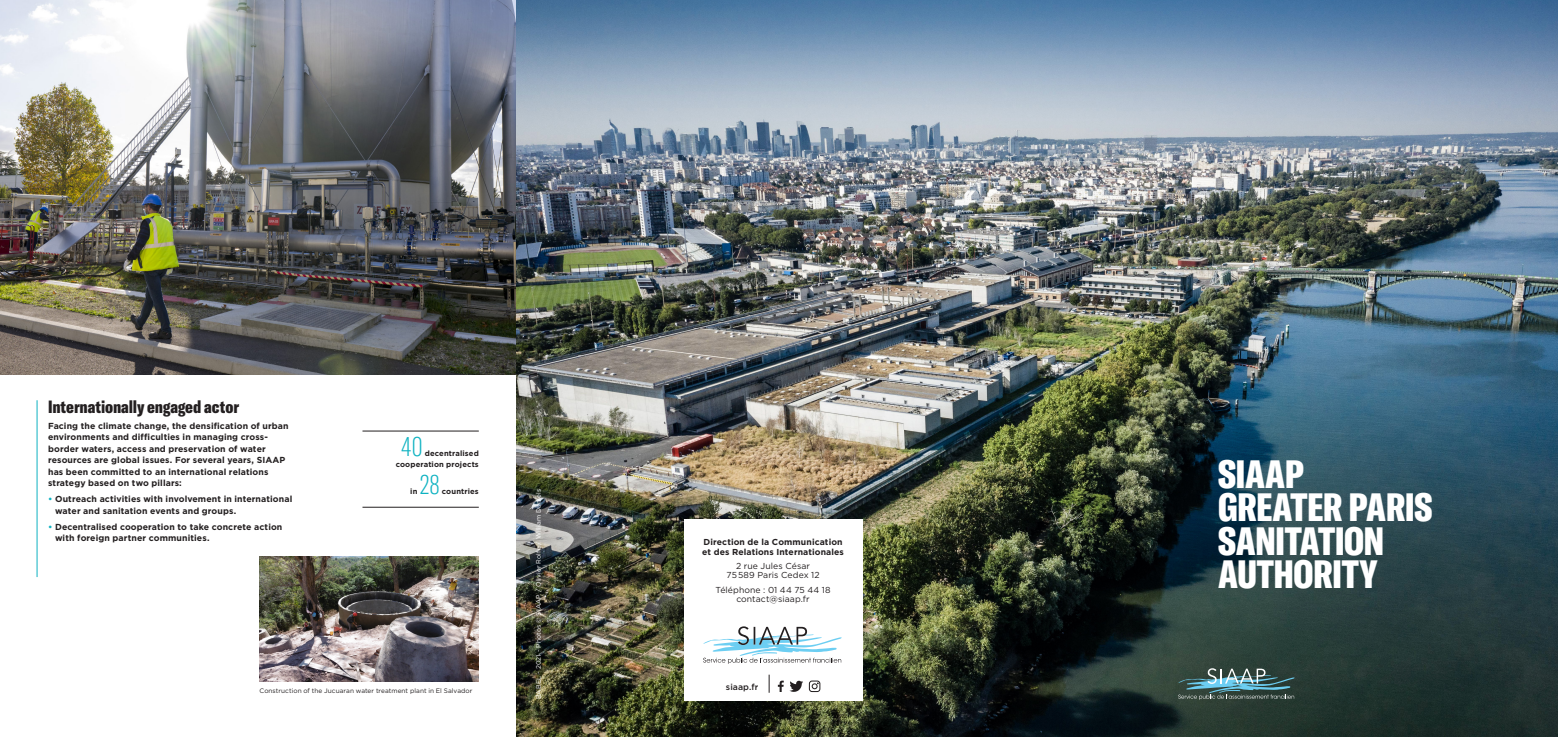
<style>
.page{position:relative;width:1558px;height:737px;background:#fff}
.page>*{position:absolute;margin:0;border:0;box-sizing:border-box;transform-origin:0 0}
.t1{font:900 extra-condensed 38.94px/33.3px "GT America";letter-spacing:-.01em;color:#fff}
.TEXTE_COURANT_21{font:100 extra-condensed 27.21px "GT America";color:#0eb2c1}
.t2{font:900 extra-condensed 17.5px "GT America";letter-spacing:-.005em;color:#231f20}
.t3{font:700 8.75px/11.4px "Gotham";letter-spacing:.01em;color:#231f20}
.t4{font:8.66px/9.4px "Gotham";letter-spacing:.01em;color:#231f20;text-align:center}
.t5{font:700 8.66px/9.4px "Gotham";letter-spacing:.01em;color:#231f20}
.t6{font:500 8.66px "Gotham";letter-spacing:.01em;color:#231f20}
.TEXTE_COURANT_21-2{font:700 7.61px/10.8px "Gotham";letter-spacing:.015em;color:#231f20;text-align:right}
.t7{font:6.48px "Gotham";letter-spacing:.01em;color:#231f20}
.t8{font:6.48px "Gotham";letter-spacing:.02em;color:#fff}
.s1{color:#0eb2c1}
</style>
<div class="page">
<img style="left:0;top:0;width:516px;height:374px">
<img style="left:516px;top:0;width:1042px;height:737px">
<hr style="left:37px;top:400px;width:1px;height:177px;background:#0eb2c1">
<hr style="left:362px;top:430px;width:117px;height:1px;background:#231f20">
<hr style="left:362px;top:507px;width:117px;height:1px;background:#231f20">
<img style="left:259px;top:556px;width:219px;height:126px">
<div style="left:684px;top:519px;width:178px;height:182px;background:#fff"></div>
<svg style="left:778px;top:680px;width:25px;height:12px"></svg>
<svg style="left:809px;top:680px;width:11px;height:12px"></svg>
<svg style="left:769px;top:674px;width:1px;height:18px"></svg>
<svg style="left:703px;top:626px;width:139px;height:38px"></svg>
<svg style="left:1177px;top:668px;width:117px;height:31px;background:#4e6d6d"></svg>
<p class="t2" style="left:48px;top:396px;width:192px">Internationally engaged actor</p>
<p class="t3" style="left:48px;top:420px;width:242px">Facing the climate change, the densification of urban environments and difficulties in managing cross&shy;border waters, access and preservation of water resources are global issues. For several years, SIAAP has been committed to an international relations strategy based on two pillars:</p>
<p class="t3" style="left:55px;top:493px;width:239px;text-indent:-7px"><span class="s1">•</span> Outreach activities with involvement in international water and sanitation events and groups.</p>
<p class="t3" style="left:55px;top:521px;width:229px;text-indent:-7px"><span class="s1">•</span> Decentralised cooperation to take concrete action with foreign partner communities.</p>
<p class="TEXTE_COURANT_21" style="left:402px;top:431px;width:22px">40</p>
<p class="TEXTE_COURANT_21-2" style="left:396px;top:448px;width:85px">decentralised cooperation projects</p>
<p class="TEXTE_COURANT_21-2" style="left:410px;top:486px;width:9px">in</p>
<p class="TEXTE_COURANT_21" style="left:420px;top:470px;width:21px">28</p>
<p class="TEXTE_COURANT_21-2" style="left:442px;top:486px;width:38px">countries</p>
<p class="t7" style="left:259px;top:687px;width:214px">Construction of the Jucuaran water treatment plant in El Salvador</p>
<p class="t8" style="left:534px;top:699px;width:212px;rotate:-90deg">BABEL - 2021 - Photos © SIAAP / Olivier Rolfe / William Daniels</p>
<p class="t5" style="left:702px;top:537px;width:143px">Direction de la Communication et des Relations Internationales</p>
<p class="t4" style="left:726px;top:561px;width:94px">2 rue Jules César<br>75 589 Paris Cedex 12</p>
<p class="t4" style="left:715px;top:584px;width:117px">Téléphone : 01 44 75 44 18 contact@siaap.fr</p>
<p class="t6" style="left:726px;top:682px;width:34px">siaap.fr</p>
<p class="t1" style="left:1218px;top:457px;width:216px">SIAAP<br>GREATER PARIS<br>SANITATION<br>AUTHORITY</p>
</div>
